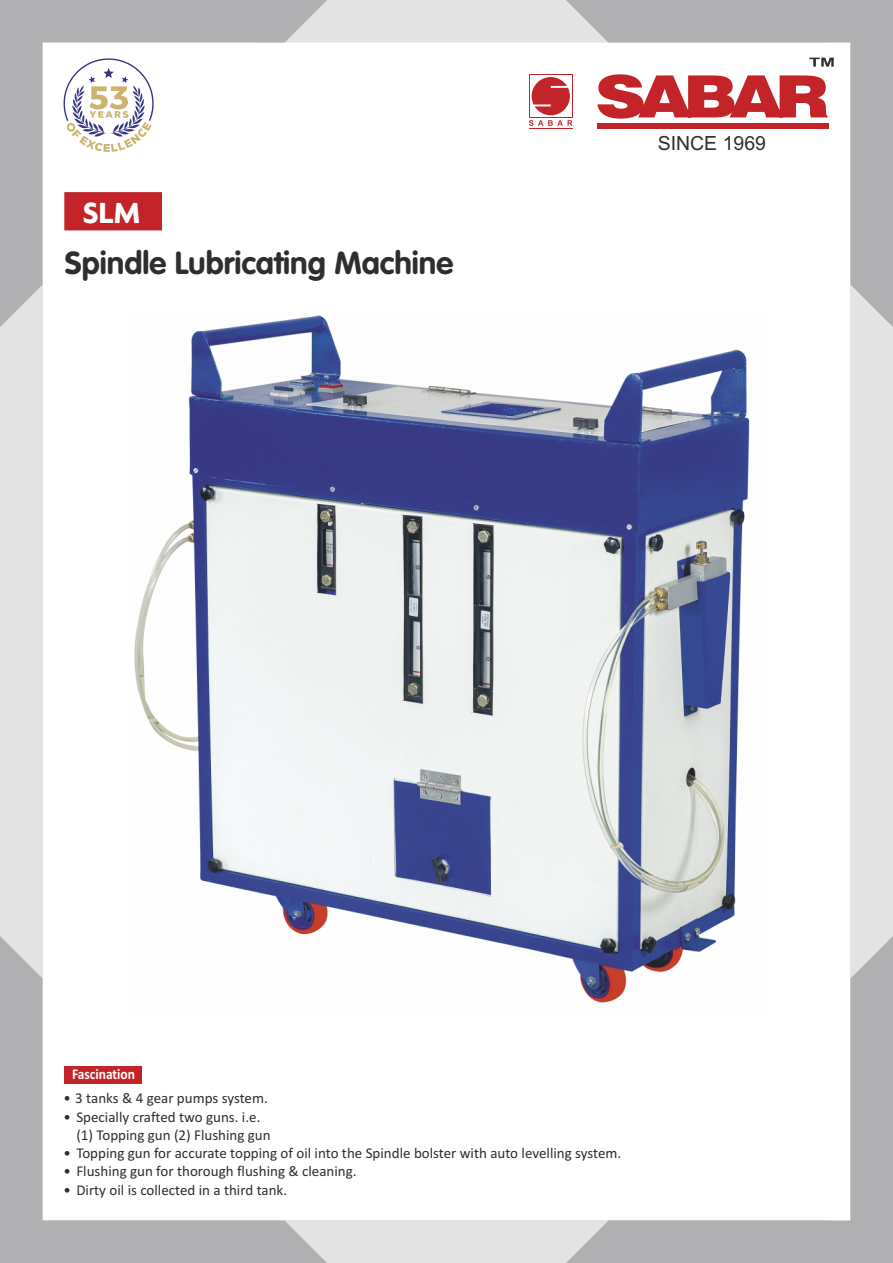
<style>
.page{position:relative;width:893px;height:1263px;background:#fff}
.page>*{position:absolute;margin:0;border:0;box-sizing:border-box;transform-origin:0 0}
.t1{font:700 31.5px "VAG Rounded";color:#2e2e2e}
.t2{font:700 31.5px "Agenda";color:#fff}
.t3{font:19.5px "Arial";color:#2e2e2e}
.t4{font:15px/18.3px "Calibri";color:#2e2e2e}
.t5{font:700 15px "Calibri";color:#fff;scale:.9 1}
</style>
<div class="page">
<img style="left:134px;top:327px;width:616px;height:631px">
<div style="left:0;top:0;width:43px;height:1263px;background:#e3e3e3"></div>
<div style="left:0;top:1220px;width:829px;height:43px;background:#e3e3e3"></div>
<svg style="left:0;top:936px;width:327px;height:327px"></svg>
<div style="left:850px;top:0;width:43px;height:1263px;background:#e3e3e3"></div>
<svg style="left:566px;top:936px;width:327px;height:327px"></svg>
<svg style="left:0;top:0;width:893px;height:327px"></svg>
<h1 class="t2" style="left:83px;top:193px;width:59px">SLM</h1>
<h1 class="t1" style="left:65px;top:250px;width:390px">Spindle Lubricating Machine</h1>
<h2 class="t3" style="left:658px;top:136px;width:110px">SINCE 1969</h2>
<p class="t5" style="left:72px;top:1068px;width:72px">Fascination</p>
<p class="t4" style="left:64px;top:1090px;width:206px">• 3 tanks &amp; 4 gear pumps system.</p>
<p class="t4" style="left:76px;top:1108px;width:196px;text-indent:-13px">• Specially crafted two guns. i.e. (1) Topping gun (2) Flushing gun</p>
<p class="t4" style="left:64px;top:1145px;width:559px">• Topping gun for accurate topping of oil into the Spindle bolster with auto levelling system.</p>
<p class="t4" style="left:64px;top:1163px;width:295px">• Flushing gun for thorough flushing &amp; cleaning.</p>
<p class="t4" style="left:64px;top:1182px;width:225px">• Dirty oil is collected in a third tank.</p>
</div>
